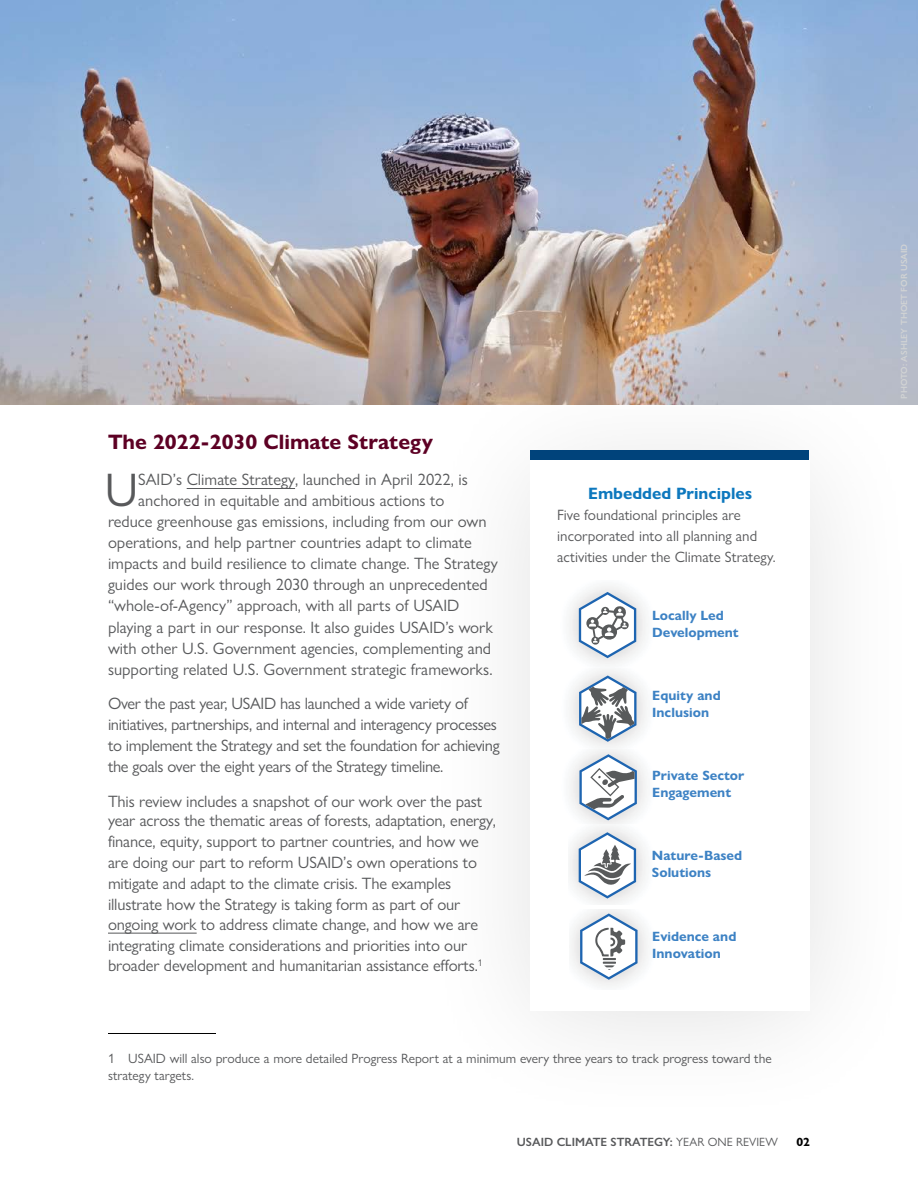
<style>
.page{position:relative;width:918px;height:1188px;background:#fff}
.page>*{position:absolute;margin:0;border:0;box-sizing:border-box;transform-origin:0 0}
.body_copy_first_para{font:47.25px "Gill Sans Nova";color:#58595b}
.Heading_2{font:700 21px "Gill Sans Nova";color:#5d0024}
.body_copy{font:16.5px/21px "Gill Sans Nova";letter-spacing:-.01em;color:#58595b}
.body_copy_first_para-2{font:16.5px/21px "Gill Sans Nova";color:#58595b}
.t1{font:700 16.5px "Gill Sans Nova";color:#0d78be}
.box_text{font:15px/21px "Gill Sans Nova";color:#58595b}
.footnote{font:13.5px/16.5px "Gill Sans Nova";color:#58595b}
.t2{font:700 13.5px/16.5px "Gill Sans Nova";color:#3d82c4}
.t3{font:600 12px "Gill Sans Nova";color:#58595b}
.t4{font:700 12px "Gill Sans Nova";color:#000}
.credit{font:600 9px "Gill Sans Nova";color:#d1d3d4}
.s1{font-weight:400}
</style>
<div class="page">
<img style="left:0;top:0;width:918px;height:405px">
<hr style="left:108px;top:1033px;width:108px;height:1px;background:#000">
<div style="left:416px;top:352px;width:502px;height:780px;background:#000;opacity:.12"></div>
<div style="left:530px;top:459px;width:280px;height:552px;background:#fff"></div>
<svg style="left:579px;top:754px;width:58px;height:66px"></svg>
<img style="left:569px;top:586px;width:77px;height:78px">
<svg style="left:579px;top:592px;width:57px;height:66px"></svg>
<svg style="left:580px;top:913px;width:58px;height:67px"></svg>
<img style="left:569px;top:825px;width:82px;height:79px">
<svg style="left:579px;top:832px;width:57px;height:67px"></svg>
<svg style="left:579px;top:675px;width:58px;height:67px"></svg>
<div style="left:530px;top:450px;width:279px;height:9px;background:#00437b"></div>
<hr style="left:108px;top:933px;width:89px;height:1px;background:#58595b">
<hr style="left:187px;top:488px;width:108px;height:1px;background:#58595b">
<p class="Heading_2" style="left:108px;top:429px;width:327px">The 2022-2030 Climate Strategy</p>
<p class="body_copy_first_para" style="left:105px;top:462px;width:35px">U</p>
<p class="body_copy_first_para-2" style="left:138px;top:469px;width:331px">SAID’s Climate Strategy, launched in April 2022, is anchored in equitable and ambitious actions to</p>
<p class="body_copy" style="left:108px;top:511px;width:391px">reduce greenhouse gas emissions, including from our own operations, and help partner countries adapt to climate impacts and build resilience to climate change. The Strategy guides our work through 2030 through an unprecedented “whole-of-Agency” approach, with all parts of USAID playing a part in our response. It also guides USAID’s work with other U.S. Government agencies, complementing and supporting related U.S. Government strategic frameworks.</p>
<p class="body_copy" style="left:108px;top:693px;width:393px">Over the past year, USAID has launched a wide variety of initiatives, partnerships, and internal and interagency processes to implement the Strategy and set the foundation for achieving the goals over the eight years of the Strategy timeline.</p>
<p class="body_copy" style="left:108px;top:790px;width:390px;line-height:20.5px">This review includes a snapshot of our work over the past year across the thematic areas of forests, adaptation, energy, finance, equity, support to partner countries, and how we are doing our part to reform USAID’s own operations to mitigate and adapt to the climate crisis. The examples illustrate how the Strategy is taking form as part of our ongoing work to address climate change, and how we are integrating climate considerations and priorities into our broader development and humanitarian assistance efforts.<sup>1</sup></p>
<p class="t1" style="left:588px;top:484px;width:166px">Embedded Principles</p>
<p class="box_text" style="left:557px;top:505px;width:220px">Five foundational principles are incorporated into all planning and activities under the Climate Strategy.</p>
<p class="t2" style="left:652px;top:607px;width:88px">Locally Led<br>Development</p>
<p class="t2" style="left:652px;top:687px;width:70px">Equity and<br>Inclusion</p>
<p class="t2" style="left:652px;top:767px;width:94px">Private Sector<br>Engagement</p>
<p class="t2" style="left:652px;top:847px;width:92px">Nature-Based<br>Solutions</p>
<p class="t2" style="left:652px;top:928px;width:86px">Evidence and<br>Innovation</p>
<p class="footnote" style="left:108px;top:1051px;width:665px">1 USAID will also produce a more detailed Progress Report at a minimum every three years to track progress toward the strategy targets.</p>
<p class="t3" style="left:517px;top:1135px;width:263px">USAID CLIMATE STRATEGY: <span class="s1">YEAR ONE REVIEW</span></p>
<p class="t4" style="left:796px;top:1135px;width:15px">02</p>
<p class="credit" style="left:899px;top:399px;width:156px;rotate:-90deg">PHOTO: ASHLEY THOET FOR USAID</p>
</div>
